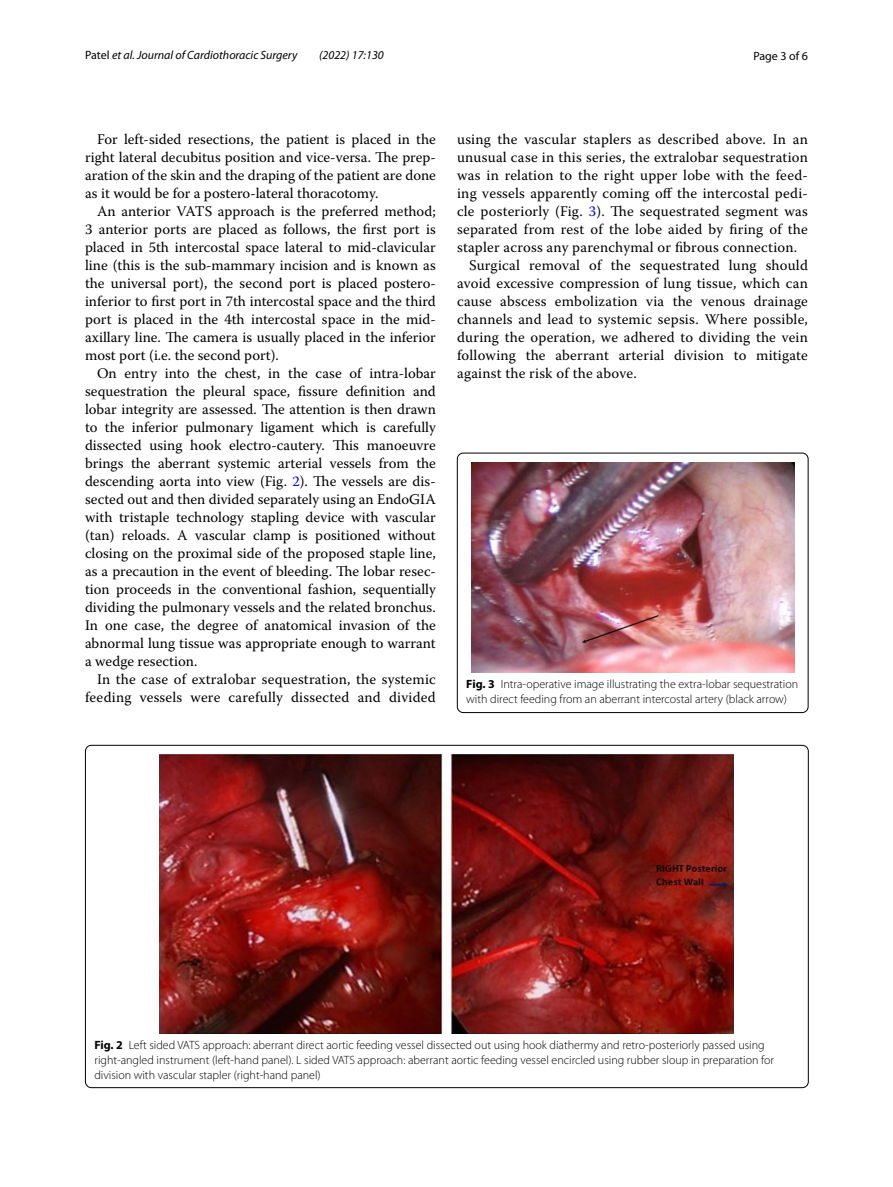
<style>
.page{position:relative;width:893px;height:1187px;background:#fff}
.page>*{position:absolute;margin:0;border:0;box-sizing:border-box;transform-origin:0 0}
.t1{font:14.7px/18px "Warnock Pro";letter-spacing:.015em;color:#000;text-align:justify}
.t2{font:300 12px/15px "Myriad Pro";color:#000}
.t3{font:italic 12px "Myriad Pro";color:#000}
.t4{font:12px "Myriad Pro";color:#000}
.s1{font-style:normal}
.s2{color:#00f}
.s3{font-weight:700}
</style>
<div class="page">
<img style="left:160px;top:754px;width:574px;height:279px">
<img style="left:471px;top:462px;width:323px;height:210px">
<div style="left:457px;top:453px;width:351px;height:259px;border:1px solid #000;border-radius:6px"></div>
<p class="t3" style="left:85px;top:48px;width:214px"><span class="s1">Patel</span> et al. Journal of Cardiothoracic Surgery</p>
<p class="t3" style="left:319px;top:48px;width:66px">(2022) 17:130</p>
<p class="t4" style="left:753px;top:48px;width:56px">Page 3 of 6</p>
<p class="t1" style="left:85px;top:130px;width:352px;text-indent:12px">For left-sided resections, the patient is placed in the right lateral decubitus position and vice-versa. The prep&shy;aration of the skin and the draping of the patient are done as it would be for a postero-lateral thoracotomy.</p>
<p class="t1" style="left:85px;top:202px;width:352px;text-indent:12px">An anterior VATS approach is the preferred method; 3 anterior ports are placed as follows, the first port is placed in 5th intercostal space lateral to mid-clavicular line (this is the sub-mammary incision and is known as the universal port), the second port is placed postero&shy;inferior to first port in 7th intercostal space and the third port is placed in the 4th intercostal space in the mid&shy;axillary line. The camera is usually placed in the inferior most port (i.e. the second port).</p>
<p class="t1" style="left:85px;top:364px;width:352px;text-indent:12px">On entry into the chest, in the case of intra-lobar sequestration the pleural space, fissure definition and lobar integrity are assessed. The attention is then drawn to the inferior pulmonary ligament which is carefully dissected using hook electro-cautery. This manoeuvre brings the aberrant systemic arterial vessels from the descending aorta into view (Fig. <span class="s2">2</span>). The vessels are dis&shy;sected out and then divided separately using an EndoGIA with tristaple technology stapling device with vascular (tan) reloads. A vascular clamp is positioned without closing on the proximal side of the proposed staple line, as a precaution in the event of bleeding. The lobar resec&shy;tion proceeds in the conventional fashion, sequentially dividing the pulmonary vessels and the related bronchus.<br>In one case, the degree of anatomical invasion of the abnormal lung tissue was appropriate enough to warrant a wedge resection.</p>
<p class="t1" style="left:85px;top:670px;width:352px;text-align:right">In the case of extralobar sequestration, the systemic feeding vessels were carefully dissected and divided</p>
<p class="t1" style="left:457px;top:130px;width:352px">using the vascular staplers as described above. In an</p>
<p class="t1" style="left:457px;top:148px;width:352px">unusual case in this series, the extralobar sequestration</p>
<p class="t1" style="left:457px;top:166px;width:352px">was in relation to the right upper lobe with the feed-</p>
<p class="t1" style="left:457px;top:184px;width:352px">ing vessels apparently coming off the intercostal pedi-</p>
<p class="t1" style="left:457px;top:202px;width:352px">cle posteriorly (Fig. <span class="s2">3</span>). The sequestrated segment was</p>
<p class="t1" style="left:457px;top:220px;width:352px">separated from rest of the lobe aided by firing of the</p>
<p class="t1" style="left:457px;top:238px;width:342px">stapler across any parenchymal or fibrous connection.</p>
<p class="t1" style="left:469px;top:256px;width:340px">Surgical removal of the sequestrated lung should</p>
<p class="t1" style="left:457px;top:274px;width:352px">avoid excessive compression of lung tissue, which can</p>
<p class="t1" style="left:457px;top:292px;width:352px">cause abscess embolization via the venous drainage</p>
<p class="t1" style="left:457px;top:310px;width:352px">channels and lead to systemic sepsis. Where possible,</p>
<p class="t1" style="left:457px;top:328px;width:352px">during the operation, we adhered to dividing the vein</p>
<p class="t1" style="left:457px;top:346px;width:352px">following the aberrant arterial division to mitigate</p>
<p class="t1" style="left:457px;top:364px;width:181px">against the risk of the above.</p>
<p class="t2" style="left:466px;top:676px;width:333px"><span class="s3">Fig. 3</span> Intra-operative image illustrating the extra-lobar sequestration with direct feeding from an aberrant intercostal artery (black arrow)</p>
<p class="t2" style="left:94px;top:1037px;width:681px"><span class="s3">Fig. 2</span> Left sided VATS approach: aberrant direct aortic feeding vessel dissected out using hook diathermy and retro-posteriorly passed using right-angled instrument (left-hand panel). L sided VATS approach: aberrant aortic feeding vessel encircled using rubber sloup in preparation for division with vascular stapler (right-hand panel)</p>
</div>
